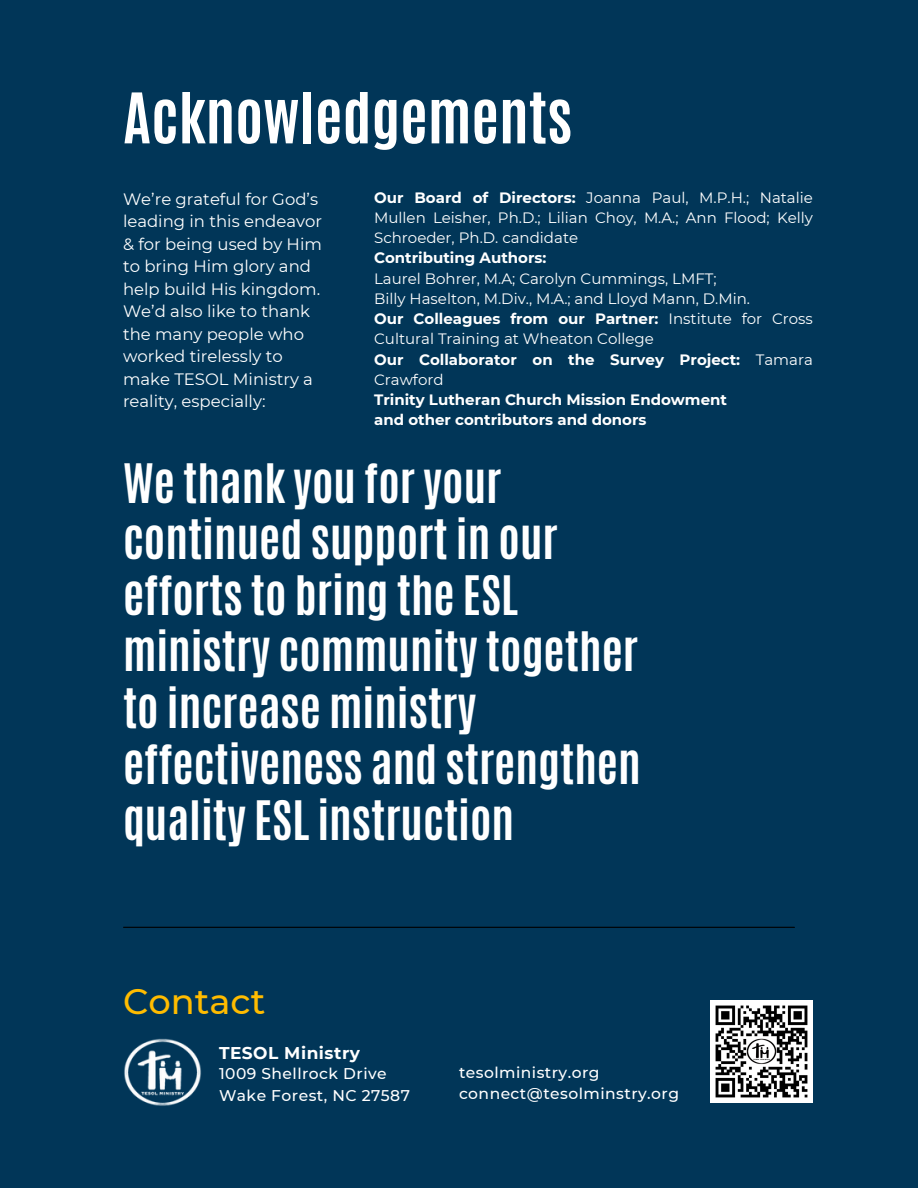
<style>
.page{position:relative;width:918px;height:1188px;background:#013658}
.page>*{position:absolute;margin:0;border:0;box-sizing:border-box;transform-origin:0 0}
.t1{font:700 59.25px "Antonio";color:#fff}
.t2{font:700 45.45px/56.2px "Antonio";color:#fff}
.t3{font:500 35.25px "Montserrat";color:#ffbc00}
.t4{font:700 16.95px "Montserrat";letter-spacing:.03em;color:#fff}
.t5{font:16.5px/22.5px "Montserrat";color:#fff}
.t6{font:500 15.45px "Montserrat";letter-spacing:.03em;color:#fff}
.t7{font:15px/20.2px "Montserrat";color:#fff;text-align:justify}
.t8{font:700 15px/20.2px "Montserrat";color:#fff}
.s1{font-weight:700}
.s2{font-weight:400}
</style>
<div class="page">
<hr style="left:124px;top:927px;width:670px;height:1px;background:#000">
<img style="left:710px;top:1000px;width:103px;height:103px">
<img style="left:124px;top:1039px;width:77px;height:67px">
<p class="t1" style="left:123px;top:76px;width:451px">Acknowledgements</p>
<p class="t5" style="left:123px;top:188px;width:200px">We’re grateful for God’s leading in this endeavor &amp; for being used by Him to bring Him glory and help build His kingdom.<br>We’d also like to thank the many people who worked tirelessly to make TESOL Ministry a reality, especially:</p>
<p class="t7" style="left:374px;top:187px;width:440px"><span class="s1">Our Board of Directors:</span> Joanna Paul, M.P.H.; Natalie Mullen Leisher, Ph.D.; Lilian Choy, M.A.; Ann Flood; Kelly Schroeder, Ph.D. candidate</p>
<p class="t8" style="left:374px;top:248px;width:174px">Contributing Authors:</p>
<p class="t7" style="left:374px;top:268px;width:344px">Laurel Bohrer, M.A; Carolyn Cummings, LMFT;</p>
<p class="t7" style="left:374px;top:288px;width:377px">Billy Haselton, M.Div., M.A.; and Lloyd Mann, D.Min.</p>
<p class="t7" style="left:374px;top:309px;width:440px"><span class="s1">Our Colleagues from our Partner:</span> Institute for Cross<br>Cultural Training at Wheaton College</p>
<p class="t8" style="left:374px;top:349px;width:440px">Our Collaborator on the Survey Project: <span class="s2">Tamara<br>Crawford</span></p>
<p class="t8" style="left:374px;top:390px;width:354px">Trinity Lutheran Church Mission Endowment</p>
<p class="t8" style="left:374px;top:410px;width:274px">and other contributors and donors</p>
<p class="t2" style="left:123px;top:455px;width:519px">We thank you for your continued support in our efforts to bring the ESL ministry community together to increase ministry effectiveness and strengthen quality ESL instruction</p>
<p class="t3" style="left:123px;top:980px;width:144px">Contact</p>
<p class="t4" style="left:219px;top:1042px;width:143px">TESOL Ministry</p>
<p class="t6" style="left:219px;top:1064px;width:169px">1009 Shellrock Drive</p>
<p class="t6" style="left:219px;top:1086px;width:192px">Wake Forest, NC 27587</p>
<p class="t6" style="left:459px;top:1063px;width:142px">tesolministry.org</p>
<p class="t6" style="left:459px;top:1084px;width:222px">connect@tesolminstry.org</p>
</div>
